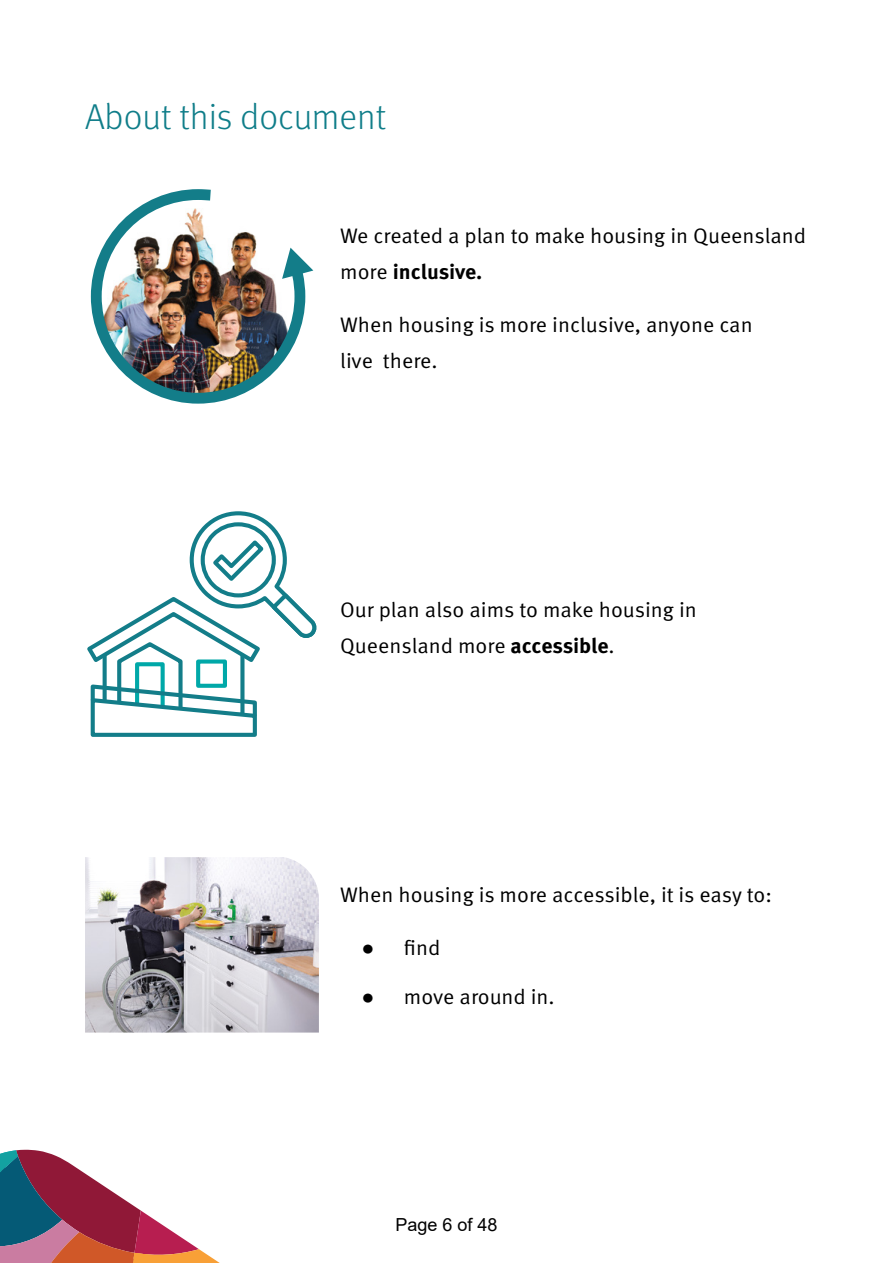
<style>
.page{position:relative;width:893px;height:1263px;background:#fff}
.page>*{position:absolute;margin:0;border:0;box-sizing:border-box;transform-origin:0 0}
.Heading_2{font:300 36px "Meta Pro";color:#0f7d89}
.Body{font:21px/36px "Meta Pro Norm";color:#000}
.t1{font:18px "Arial";color:#000}
.s1{font-family:"Meta Pro";font-weight:700}
.s2{font-family:"Arial"}
</style>
<div class="page">
<svg style="left:0;top:1150px;width:220px;height:113px"></svg>
<img style="left:91px;top:189px;width:222px;height:215px">
<svg style="left:87px;top:511px;width:230px;height:226px"></svg>
<img style="left:85px;top:857px;width:234px;height:175px">
<h2 class="Heading_2" style="left:85px;top:91px;width:303px">About this document</h2>
<p class="Body" style="left:340px;top:216px;width:468px">We created a plan to make housing in Queensland more <span class="s1">inclusive.</span></p>
<p class="Body" style="left:340px;top:305px;width:414px">When housing is more inclusive, anyone can live there.</p>
<p class="Body" style="left:340px;top:590px;width:358px">Our plan also aims to make housing in<br>Queensland more <span class="s1">accessible</span>.</p>
<p class="Body" style="left:340px;top:875px;width:433px">When housing is more accessible, it is easy to:</p>
<p class="Body" style="left:361px;top:928px;width:81px"><span class="s2">●</span> find</p>
<p class="Body" style="left:361px;top:977px;width:195px"><span class="s2">●</span> move around in.</p>
<p class="t1" style="left:395px;top:1212px;width:104px">Page 6 of 48</p>
</div>
